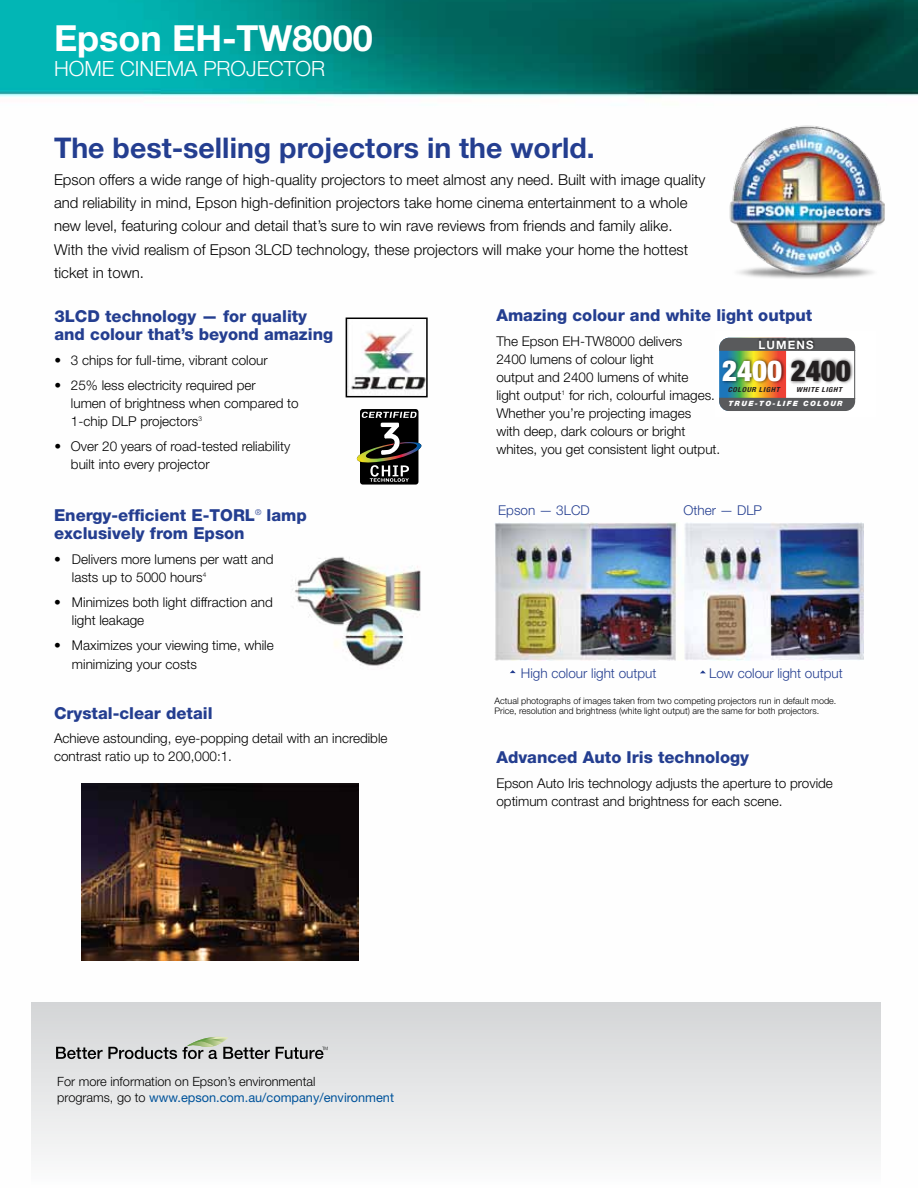
<style>
.page{position:relative;width:918px;height:1188px;background:#fff}
.page>*{position:absolute;margin:0;border:0;box-sizing:border-box;transform-origin:0 0}
.t1{font:700 36px "Helvetica Neue LT Std";color:#fff}
.t2{font:900 condensed 28.95px "Helvetica Neue";color:#fff}
.t3{font:700 28.5px "Helvetica Neue LT Std";color:#243e90}
.t4{font:300 21px "Helvetica Neue";color:#fff}
.t5{font:800 16.5px/18px "Helvetica Neue LT Std";color:#243e90}
.t6{font:300 15px/23.2px "Helvetica Neue";color:#000}
.t7{font:300 13.5px/18px "Helvetica Neue";color:#000}
.t8{font:300 13.5px "Helvetica Neue";color:#243e90}
.t9{font:12.75px "Helvetica Neue LT Std";color:#00539b}
.t10{font:300 12.75px "Helvetica Neue";color:#000}
.t11{font:700 11.55px "Helvetica Neue LT Std";letter-spacing:.1em;color:#fff}
.t12{font:10.8px "Helvetica Neue LT Std";color:#fff}
.t13{font:300 9px/10.5px "Helvetica Neue";color:#000}
.t14{font:italic 900 7.2px "Helvetica Neue LT Std";letter-spacing:.2em;color:#fff}
.t15{font:italic 700 condensed 7.05px "Helvetica Neue";letter-spacing:.07em;color:#231f20;scale:1.13 1}
.s1{color:#231f20}
.s2{font-family:"Helvetica Neue";font-weight:300;color:#000}
</style>
<div class="page">
<img style="left:0;top:0;width:918px;height:1155px">
<img style="left:699px;top:119px;width:202px;height:188px">
<div style="left:32px;top:1002px;width:849px;height:186px;background:linear-gradient(to bottom,#d3d5d6,#fcfcfc)"></div>
<svg style="left:56px;top:1037px;width:214px;height:22px;background:#aeb0ae"></svg>
<svg style="left:276px;top:1047px;width:52px;height:12px"></svg>
<img style="left:495px;top:523px;width:369px;height:137px">
<div style="left:716px;top:331px;width:160px;height:85px;background:#fff"></div>
<img style="left:719px;top:338px;width:136px;height:73px">
<img style="left:785px;top:352px;width:71px;height:41px">
<img style="left:752px;top:337px;width:69px;height:20px">
<hr style="left:854px;top:350px;width:1px;height:49px;background:#595a5c">
<img style="left:284px;top:549px;width:144px;height:124px">
<svg style="left:510px;top:670px;width:6px;height:3px"></svg>
<img style="left:349px;top:321px;width:76px;height:73px">
<div style="left:346px;top:318px;width:82px;height:79px;border:2px solid #000"></div>
<svg style="left:357px;top:409px;width:64px;height:76px"></svg>
<img style="left:81px;top:783px;width:278px;height:178px">
<svg style="left:700px;top:670px;width:6px;height:3px"></svg>
<h1 class="t1" style="left:54px;top:16px;width:320px">Epson EH-TW8000</h1>
<h3 class="t4" style="left:54px;top:56px;width:273px">HOME CINEMA PROJECTOR</h3>
<h1 class="t1" style="left:54px;top:27px;width:173px">PowerLite</h1>
<p class="t12" style="left:225px;top:34px;width:10px">®</p>
<h3 class="t3" style="left:54px;top:131px;width:542px">The best-selling projectors in the world.</h3>
<p class="t6" style="left:54px;top:168px;width:653px">Epson offers a wide range of high-quality projectors to meet almost any need. Built with image quality and reliability in mind, Epson high-definition projectors take home cinema entertainment to a whole new level, featuring colour and detail that’s sure to win rave reviews from friends and family alike.<br>With the vivid realism of Epson 3LCD technology, these projectors will make your home the hottest ticket in town.</p>
<p class="t5" style="left:54px;top:307px;width:280px">3LCD technology — for quality and colour that’s beyond amazing</p>
<p class="t7" style="left:54px;top:350px;width:215px">• 3 chips for full-time, vibrant colour</p>
<p class="t7" style="left:71px;top:376px;width:229px;text-indent:-16px">• 25% less electricity required per<br>lumen of brightness when compared to<br>1-chip DLP projectors<sup>3</sup></p>
<p class="t7" style="left:71px;top:437px;width:221px;text-indent:-16px">• Over 20 years of road-tested reliability built into every projector</p>
<p class="t5" style="left:54px;top:507px;width:254px">Energy-efficient E-TORL<sup>®</sup> lamp exclusively from Epson</p>
<p class="t7" style="left:72px;top:550px;width:203px;text-indent:-18px">• Delivers more lumens per watt and lasts up to 5000 hours<sup>4</sup></p>
<p class="t7" style="left:72px;top:593px;width:202px;text-indent:-18px">• Minimizes both light diffraction and light leakage</p>
<p class="t7" style="left:72px;top:635px;width:203px;line-height:19.5px;text-indent:-18px">• Maximizes your viewing time, while minimizing your costs</p>
<p class="t5" style="left:54px;top:704px;width:160px">Crystal-clear detail</p>
<p class="t7" style="left:54px;top:729px;width:335px">Achieve astounding, eye-popping detail with an incredible contrast ratio up to 200,000:1.</p>
<p class="t5" style="left:496px;top:306px;width:318px">Amazing colour and white light output</p>
<p class="t7" style="left:496px;top:332px;width:226px">The Epson EH-TW8000 delivers<br>2400 lumens of colour light<br>output and 2400 lumens of white<br>light output<sup>1</sup> for rich, colourful images.<br>Whether you’re projecting images<br>with deep, dark colours or bright whites, you get consistent light output.</p>
<p class="t11" style="left:758px;top:337px;width:57px">LUMENS</p>
<h2 class="t2" style="left:722px;top:353px;width:130px">2400 <span class="s1">2400</span></h2>
<p class="t14" style="left:729px;top:399px;width:116px">TRUE-TO-LIFE COLOUR</p>
<p class="t15" style="left:728px;top:385px;width:47px">COLOUR LIGHT</p>
<p class="t15" style="left:796px;top:385px;width:42px">WHITE LIGHT</p>
<p class="t8" style="left:498px;top:502px;width:93px">Epson — 3LCD</p>
<p class="t8" style="left:684px;top:502px;width:80px">Other — DLP</p>
<p class="t8" style="left:521px;top:665px;width:137px">High colour light output</p>
<p class="t8" style="left:709px;top:665px;width:135px">Low colour light output</p>
<p class="t13" style="left:495px;top:695px;width:343px">Actual photographs of images taken from two competing projectors run in default mode.<br>Price, resolution and brightness (white light output) are the same for both projectors.</p>
<p class="t5" style="left:496px;top:749px;width:254px">Advanced Auto Iris technology</p>
<p class="t7" style="left:496px;top:774px;width:338px">Epson Auto Iris technology adjusts the aperture to provide optimum contrast and brightness for each scene.</p>
<p class="t10" style="left:57px;top:1074px;width:260px">For more information on Epson’s environmental</p>
<p class="t9" style="left:57px;top:1089px;width:338px"><span class="s2">programs, go to</span> www.epson.com.au/company/environment</p>
</div>
